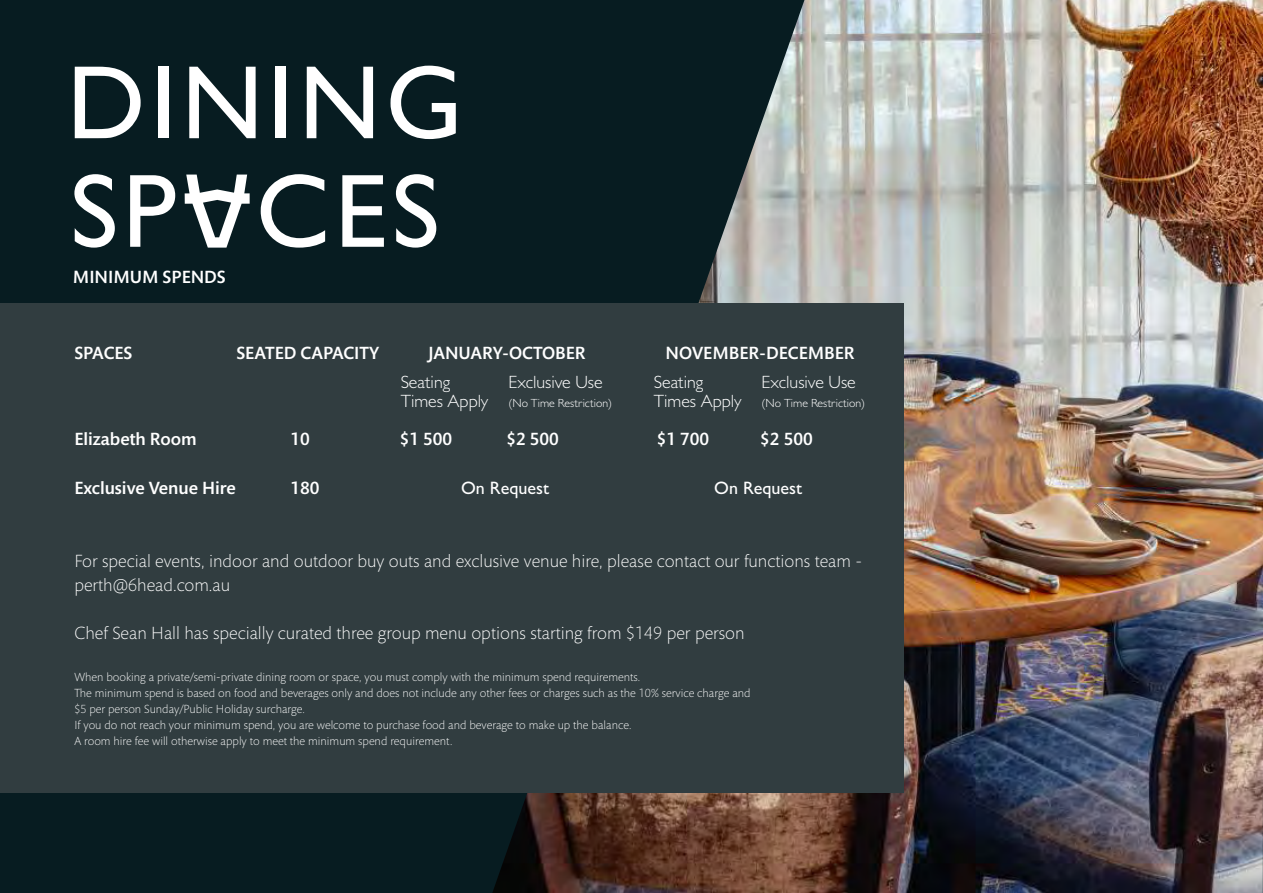
<style>
.page{position:relative;width:1263px;height:893px;background:#071c21}
.page>*{position:absolute;margin:0;border:0;box-sizing:border-box;transform-origin:0 0}
.t1{font:104.85px/108.6px "Gill Sans";letter-spacing:.045em;color:#fff}
.t2{font:300 18px/24px "Mundo Sans Std";color:#fff}
.t3{font:500 18px "Mundo Sans Std";color:#fff}
.t4{font:18px "Gill Sans";color:#fff}
.t5{font:300 17.85px/18.8px "Gill Sans";color:#fff}
.t6{font:300 12px/16px "Mundo Sans Std";color:#fff}
.t7{font:300 11.85px "Gill Sans";color:#fff}
</style>
<div class="page">
<img style="left:492px;top:0;width:771px;height:893px">
<div style="left:0;top:303px;width:903px;height:490px;background:#313d40"></div>
<svg style="left:185px;top:175px;width:65px;height:73px"></svg>
<h1 class="t1" style="left:67px;top:60px;width:397px">DINING<br>SP CES</h1>
<h2 class="t3" style="left:73px;top:270px;width:154px">MINIMUM SPENDS</h2>
<h2 class="t3" style="left:74px;top:346px;width:60px">SPACES</h2>
<h2 class="t3" style="left:236px;top:346px;width:145px">SEATED CAPACITY</h2>
<h2 class="t3" style="left:428px;top:346px;width:158px">JANUARY-OCTOBER</h2>
<h2 class="t3" style="left:666px;top:346px;width:190px">NOVEMBER-DECEMBER</h2>
<h3 class="t5" style="left:401px;top:376px;width:89px">Seating<br>Times Apply</h3>
<h3 class="t5" style="left:508px;top:376px;width:96px">Exclusive Use</h3>
<p class="t7" style="left:508px;top:399px;width:105px">(No Time Restriction)</p>
<h3 class="t5" style="left:654px;top:376px;width:89px">Seating<br>Times Apply</h3>
<h3 class="t5" style="left:761px;top:376px;width:96px">Exclusive Use</h3>
<p class="t7" style="left:761px;top:399px;width:105px">(No Time Restriction)</p>
<h2 class="t3" style="left:74px;top:431px;width:124px">Elizabeth Room</h2>
<h2 class="t3" style="left:290px;top:431px;width:21px">10</h2>
<h2 class="t3" style="left:400px;top:431px;width:54px">$1 500</h2>
<h2 class="t3" style="left:506px;top:431px;width:54px">$2 500</h2>
<h2 class="t3" style="left:657px;top:431px;width:54px">$1 700</h2>
<h2 class="t3" style="left:760px;top:431px;width:54px">$2 500</h2>
<h2 class="t3" style="left:74px;top:481px;width:163px">Exclusive Venue Hire</h2>
<h2 class="t3" style="left:290px;top:481px;width:30px">180</h2>
<h2 class="t4" style="left:461px;top:481px;width:89px">On Request</h2>
<h2 class="t4" style="left:714px;top:481px;width:89px">On Request</h2>
<h2 class="t2" style="left:74px;top:551px;width:789px">For special events, indoor and outdoor buy outs and exclusive venue hire, please contact our functions team - perth@6head.com.au</h2>
<h2 class="t2" style="left:74px;top:623px;width:672px">Chef Sean Hall has specially curated three group menu options starting from $149 per person</h2>
<p class="t6" style="left:74px;top:670px;width:678px">When booking a private/semi-private dining room or space, you must comply with the minimum spend requirements.<br>The minimum spend is based on food and beverages only and does not include any other fees or charges such as the 10% service charge and $5 per person Sunday/Public Holiday surcharge.<br>If you do not reach your minimum spend, you are welcome to purchase food and beverage to make up the balance.<br>A room hire fee will otherwise apply to meet the minimum spend requirement.</p>
</div>
